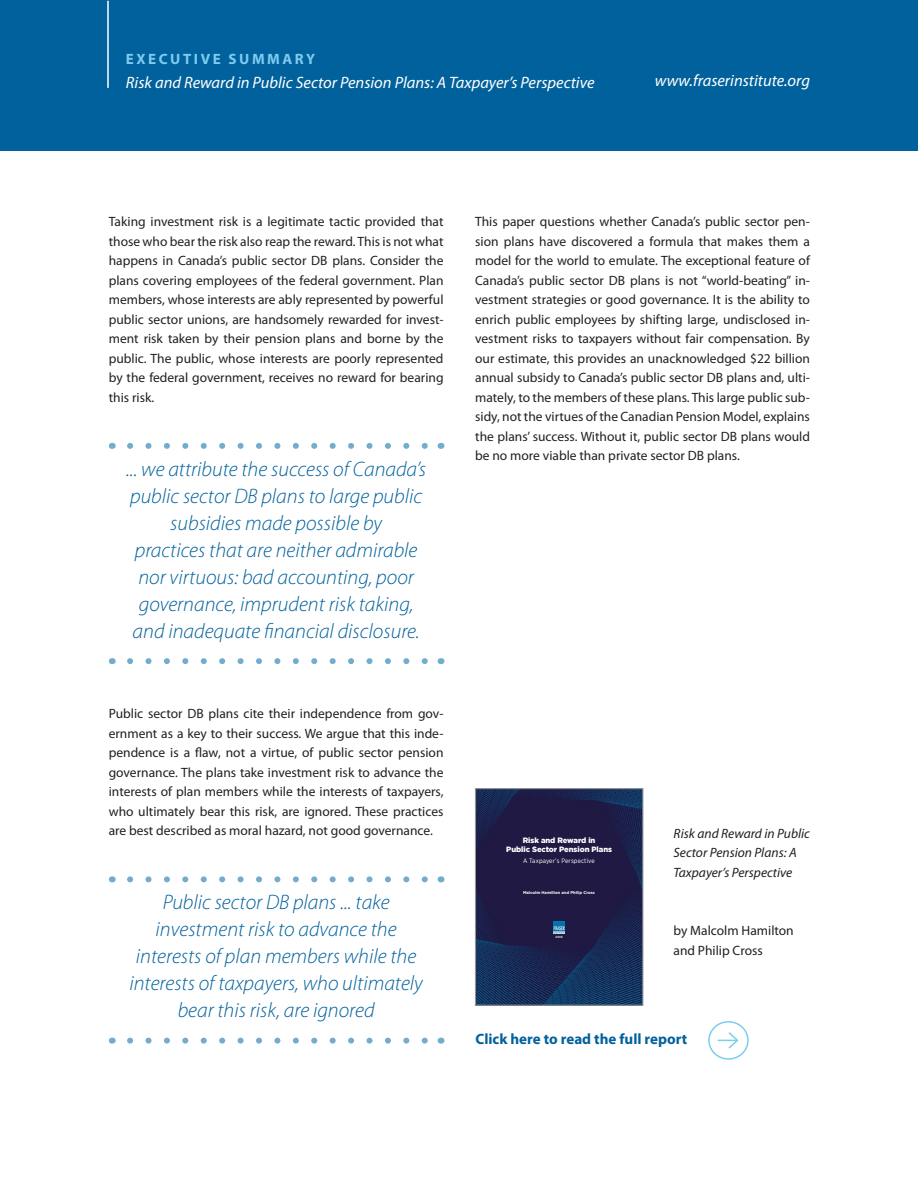
<style>
.page{position:relative;width:918px;height:1188px;background:#fff}
.page>*{position:absolute;margin:0;border:0;box-sizing:border-box;transform-origin:0 0}
.Pull_quote{font:italic 300 21px/27px "Myriad Pro";color:#00619c;text-align:center}
.Diagram_caption___Re{font:italic 16.5px "Myriad Pro";color:#fff}
.t1{font:700 15px "Myriad Pro";color:#00619c}
.t2{font:700 15px "Myriad Pro";letter-spacing:.17em;color:#7dccef}
.Body_copy{font:13.5px/19.5px "Myriad Pro";color:#231f20;text-align:justify}
.Diagram_caption___Re-2{font:italic 13.5px/19.5px "Myriad Pro";color:#231f20}
.Diagram_caption___Re-3{font:13.5px/19.5px "Myriad Pro";color:#231f20}
.t3{font:900 7.65px/8.9px "Gotham";letter-spacing:-.01em;color:#fff;text-align:center}
.t4{font:6.45px "Gotham Narrow";letter-spacing:.02em;color:#fff}
.t5{font:700 4.05px "Gotham";color:#fff}
.t6{font:500 3px "Gotham";color:#fff}
</style>
<div class="page">
<svg style="left:130px;top:443px;width:298px;height:6px"></svg>
<svg style="left:130px;top:658px;width:298px;height:6px"></svg>
<svg style="left:130px;top:876px;width:298px;height:6px"></svg>
<svg style="left:130px;top:1038px;width:298px;height:6px"></svg>
<div style="left:0;top:0;width:918px;height:150px;background:#00619c"></div>
<hr style="left:107px;top:1px;width:2px;height:87px;background:#fff">
<div style="left:708px;top:1021px;width:41px;height:39px;border:2px solid #7dccef;border-radius:50%"></div>
<svg style="left:718px;top:1032px;width:21px;height:17px"></svg>
<img style="left:477px;top:790px;width:164px;height:214px">
<svg style="left:553px;top:922px;width:12px;height:11px"></svg>
<div style="left:475px;top:788px;width:168px;height:218px;border:1px solid #939598"></div>
<p class="t2" style="left:126px;top:49px;width:191px">EXECUTIVE SUMMARY</p>
<p class="Diagram_caption___Re" style="left:126px;top:73px;width:470px">Risk and Reward in Public Sector Pension Plans: A Taxpayer’s Perspective</p>
<p class="Diagram_caption___Re" style="left:655px;top:71px;width:157px">www.fraserinstitute.org</p>
<p class="Body_copy" style="left:109px;top:212px;width:336px">Taking investment risk is a legitimate tactic provided that those who bear the risk also reap the reward. This is not what happens in Canada’s public sector DB plans. Consider the plans covering employees of the federal government. Plan members, whose interests are ably represented by powerful public sector unions, are handsomely rewarded for invest&shy;ment risk taken by their pension plans and borne by the public. The public, whose interests are poorly represented by the federal government, receives no reward for bearing this risk.</p>
<p class="Pull_quote" style="left:126px;top:456px;width:302px">... we attribute the success of Canada’s public sector DB plans to large public subsidies made possible by<br>practices that are neither admirable nor virtuous: bad accounting, poor governance, imprudent risk taking, and inadequate financial disclosure.</p>
<p class="Body_copy" style="left:109px;top:704px;width:336px">Public sector DB plans cite their independence from gov&shy;ernment as a key to their success. We argue that this inde&shy;pendence is a flaw, not a virtue, of public sector pension governance. The plans take investment risk to advance the interests of plan members while the interests of taxpayers, who ultimately bear this risk, are ignored. These practices are best described as moral hazard, not good governance.</p>
<p class="Pull_quote" style="left:129px;top:889px;width:295px">Public sector DB plans ... take investment risk to advance the interests of plan members while the interests of taxpayers, who ultimately bear this risk, are ignored</p>
<p class="Body_copy" style="left:475px;top:212px;width:336px">This paper questions whether Canada’s public sector pen&shy;sion plans have discovered a formula that makes them a model for the world to emulate. The exceptional feature of Canada’s public sector DB plans is not “world-beating” in&shy;vestment strategies or good governance. It is the ability to enrich public employees by shifting large, undisclosed in&shy;vestment risks to taxpayers without fair compensation. By our estimate, this provides an unacknowledged $22 billion annual subsidy to Canada’s public sector DB plans and, ulti&shy;mately, to the members of these plans. This large public sub&shy;sidy, not the virtues of the Canadian Pension Model, explains the plans’ success. Without it, public sector DB plans would be no more viable than private sector DB plans.</p>
<p class="t3" style="left:506px;top:836px;width:107px">Risk and Reward in<br>Public Sector Pension Plans</p>
<p class="t4" style="left:523px;top:857px;width:73px">A Taxpayer’s Perspective</p>
<p class="t5" style="left:523px;top:890px;width:73px">Malcolm Hamilton and Philip Cross</p>
<p class="t6" style="left:556px;top:935px;width:9px">2018</p>
<p class="Diagram_caption___Re-2" style="left:673px;top:823px;width:138px">Risk and Reward in Public<br>Sector Pension Plans: A<br>Taxpayer’s Perspective</p>
<p class="Diagram_caption___Re-3" style="left:673px;top:921px;width:122px">by Malcolm Hamilton and Philip Cross</p>
<p class="t1" style="left:475px;top:1029px;width:213px">Click here to read the full report</p>
</div>
